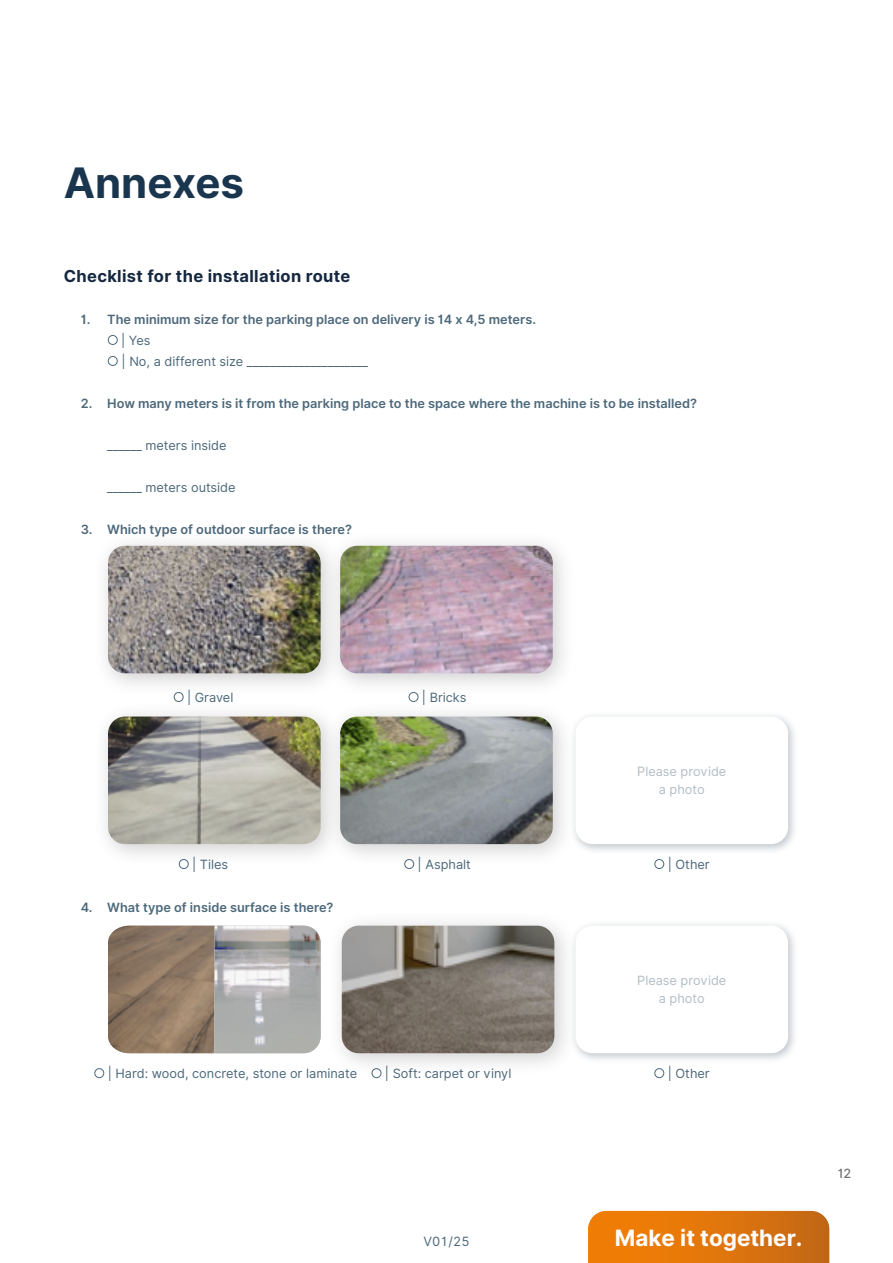
<style>
.page{position:relative;width:893px;height:1263px;background:#fff}
.page>*{position:absolute;margin:0;border:0;box-sizing:border-box;transform-origin:0 0}
.t1{font:700 42px "Inter";color:#1a364e}
.t2{font:700 22.5px "Inter";color:#fff}
.t3{font:700 16.5px "Inter";letter-spacing:.02em;color:#152840}
.t4{font:600 12.75px "Inter";color:#4c687a}
.t5{font:12.75px "Inter";color:#4c687a}
.t6{font:12.75px/18px "Inter";color:#b3bdc6;text-align:center}
.t7{font:500 12.75px "Inter";color:#737173}
.t8{font:500 12px "Inter";color:#fff}
.s1{font-size:12px}
</style>
<div class="page">
<svg style="left:588px;top:1211px;width:241px;height:52px;background:#df760e"></svg>
<div style="left:92px;top:530px;width:252px;height:168px;background:#000;opacity:.19"></div>
<img style="left:108px;top:546px;width:213px;height:127px">
<div style="left:324px;top:701px;width:252px;height:168px;background:#000;opacity:.19"></div>
<img style="left:344px;top:716px;width:209px;height:128px">
<div style="left:324px;top:530px;width:252px;height:168px;background:#000;opacity:.19"></div>
<img style="left:340px;top:546px;width:213px;height:127px">
<div style="left:92px;top:701px;width:252px;height:168px;background:#000;opacity:.19"></div>
<img style="left:108px;top:716px;width:213px;height:128px">
<svg style="left:108px;top:926px;width:213px;height:127px;background:#a0958b"></svg>
<div style="left:326px;top:910px;width:252px;height:168px;background:#000;opacity:.19"></div>
<img style="left:342px;top:926px;width:212px;height:127px">
<div style="left:570px;top:711px;width:228px;height:144px;background:#233d53;opacity:.4"></div>
<div style="left:575px;top:716px;width:213px;height:128px;background:#fff;border-radius:17px"></div>
<div style="left:570px;top:920px;width:228px;height:144px;background:#233d53;opacity:.4"></div>
<div style="left:575px;top:926px;width:213px;height:127px;background:#fff;border-radius:17px"></div>
<h1 class="t1" style="left:64px;top:152px;width:182px">Annexes</h1>
<p class="t3" style="left:64px;top:264px;width:288px">Checklist for the installation route</p>
<p class="t4" style="left:81px;top:310px;width:457px">1. The minimum size for the parking place on delivery is 14 x 4,5 meters.</p>
<p class="t5" style="left:107px;top:331px;width:45px"><span class="s1">●</span> | Yes</p>
<p class="t5" style="left:107px;top:352px;width:262px"><span class="s1">●</span> | No, a different size _____________________</p>
<p class="t4" style="left:81px;top:394px;width:618px">2. How many meters is it from the parking place to the space where the machine is to be installed?</p>
<p class="t5" style="left:107px;top:436px;width:121px">______ meters inside</p>
<p class="t5" style="left:107px;top:478px;width:130px">______ meters outside</p>
<p class="t4" style="left:81px;top:520px;width:273px">3. Which type of outdoor surface is there?</p>
<p class="t5" style="left:173px;top:688px;width:62px"><span class="s1">●</span> | Gravel</p>
<p class="t5" style="left:408px;top:688px;width:60px"><span class="s1">●</span> | Bricks</p>
<p class="t6" style="left:637px;top:762px;width:91px">Please provide a photo</p>
<p class="t5" style="left:178px;top:855px;width:52px"><span class="s1">●</span> | Tiles</p>
<p class="t5" style="left:404px;top:855px;width:69px"><span class="s1">●</span> | Asphalt</p>
<p class="t5" style="left:654px;top:855px;width:58px"><span class="s1">●</span> | Other</p>
<p class="t4" style="left:81px;top:898px;width:254px">4. What type of inside surface is there?</p>
<p class="t6" style="left:637px;top:971px;width:91px">Please provide a photo</p>
<p class="t5" style="left:94px;top:1064px;width:419px"><span class="s1">●</span> | Hard: wood, concrete, stone or laminate <span class="s1">●</span> | Soft: carpet or vinyl</p>
<p class="t5" style="left:654px;top:1064px;width:58px"><span class="s1">●</span> | Other</p>
<p class="t5" style="left:423px;top:1232px;width:48px">V01/25</p>
<p class="t8" style="left:603px;top:1223px;width:212px">Solutions for creators and producers</p>
<h2 class="t2" style="left:615px;top:1223px;width:189px">Make it together.</h2>
<p class="t7" style="left:838px;top:1164px;width:15px">12</p>
</div>
